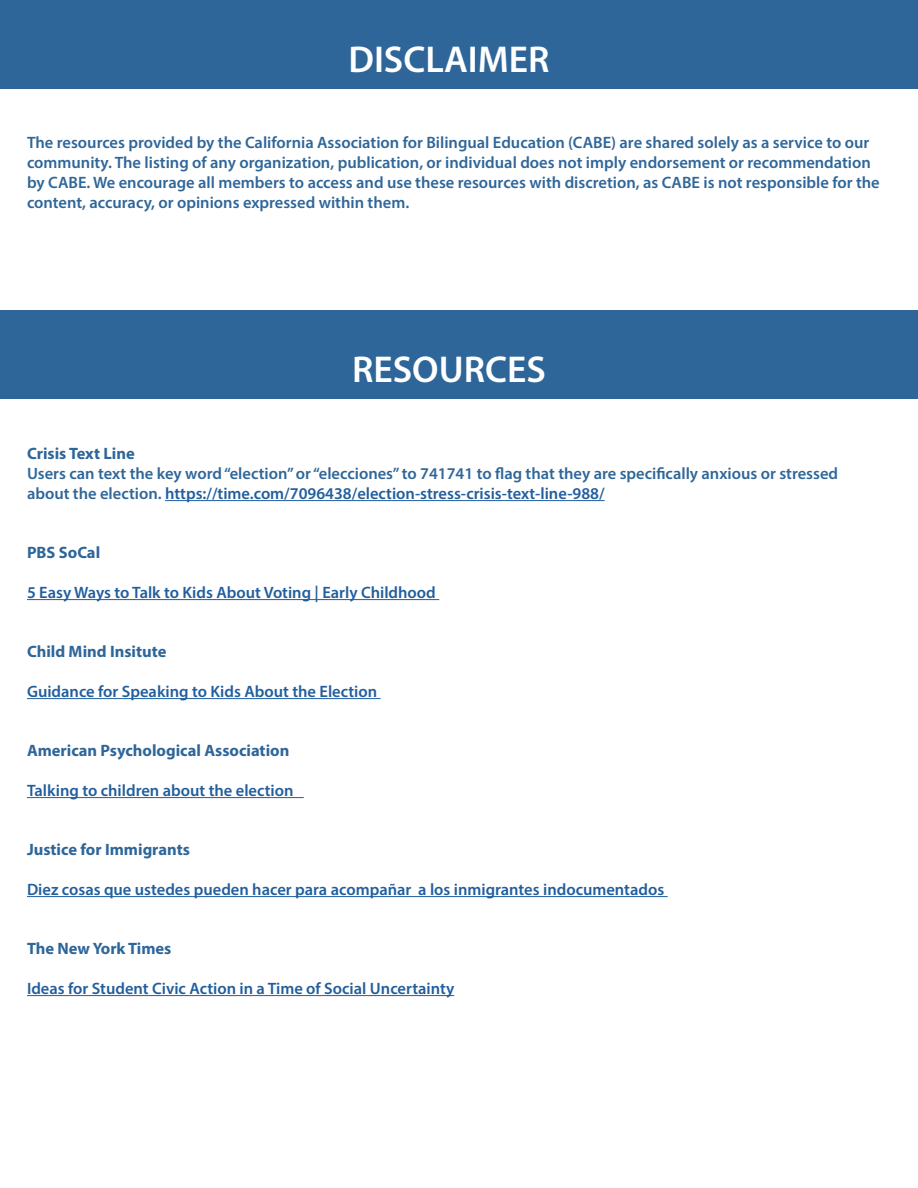
<style>
.page{position:relative;width:918px;height:1188px;background:#fff}
.page>*{position:absolute;margin:0;border:0;box-sizing:border-box;transform-origin:0 0}
.t1{font:600 37.5px "Myriad Pro";color:#fff}
.t2{font:600 16.5px/19.8px "Myriad Pro";color:#2f6699}
.t3{font:600 16.5px "Myriad Pro";color:#215e9e}
.t4{font:700 16.5px "Myriad Pro";color:#2f6699}
.s1{color:#215e9e}
</style>
<div class="page">
<div style="left:0;top:0;width:918px;height:89px;background:#2f6699"></div>
<hr style="left:165px;top:500px;width:440px;height:1px;background:#215e9e">
<hr style="left:27px;top:599px;width:412px;height:1px;background:#215e9e">
<hr style="left:27px;top:698px;width:354px;height:1px;background:#215e9e">
<hr style="left:27px;top:797px;width:277px;height:1px;background:#215e9e">
<hr style="left:27px;top:896px;width:641px;height:1px;background:#215e9e">
<hr style="left:27px;top:995px;width:427px;height:1px;background:#215e9e">
<div style="left:0;top:310px;width:918px;height:89px;background:#2f6699"></div>
<h1 class="t1" style="left:348px;top:36px;width:203px">DISCLAIMER</h1>
<p class="t2" style="left:27px;top:133px;width:854px">The resources provided by the California Association for Bilingual Education (CABE) are shared solely as a service to our community. The listing of any organization, publication, or individual does not imply endorsement or recommendation by CABE. We encourage all members to access and use these resources with discretion, as CABE is not responsible for the content, accuracy, or opinions expressed within them.</p>
<h1 class="t1" style="left:352px;top:345px;width:195px">RESOURCES</h1>
<p class="t4" style="left:27px;top:443px;width:109px">Crisis Text Line</p>
<p class="t2" style="left:27px;top:463px;width:813px">Users can text the key word “election” or “elecciones” to 741741 to flag that they are specifically anxious or stressed about the election. <span class="s1">https://time.com/7096438/election-stress-crisis-text-line-988/</span></p>
<p class="t4" style="left:27px;top:542px;width:75px">PBS SoCal</p>
<p class="t3" style="left:27px;top:582px;width:410px">5 Easy Ways to Talk to Kids About Voting | Early Childhood</p>
<p class="t4" style="left:27px;top:641px;width:141px">Child Mind Insitute</p>
<p class="t3" style="left:27px;top:681px;width:352px">Guidance for Speaking to Kids About the Election</p>
<p class="t4" style="left:27px;top:740px;width:264px">American Psychological Association</p>
<p class="t3" style="left:27px;top:780px;width:268px">Talking to children about the election</p>
<p class="t4" style="left:27px;top:839px;width:164px">Justice for Immigrants</p>
<p class="t3" style="left:27px;top:879px;width:639px">Diez cosas que ustedes pueden hacer para acompañar a los inmigrantes indocumentados</p>
<p class="t4" style="left:27px;top:938px;width:146px">The New York Times</p>
<p class="t3" style="left:27px;top:978px;width:429px">Ideas for Student Civic Action in a Time of Social Uncertainty</p>
</div>
